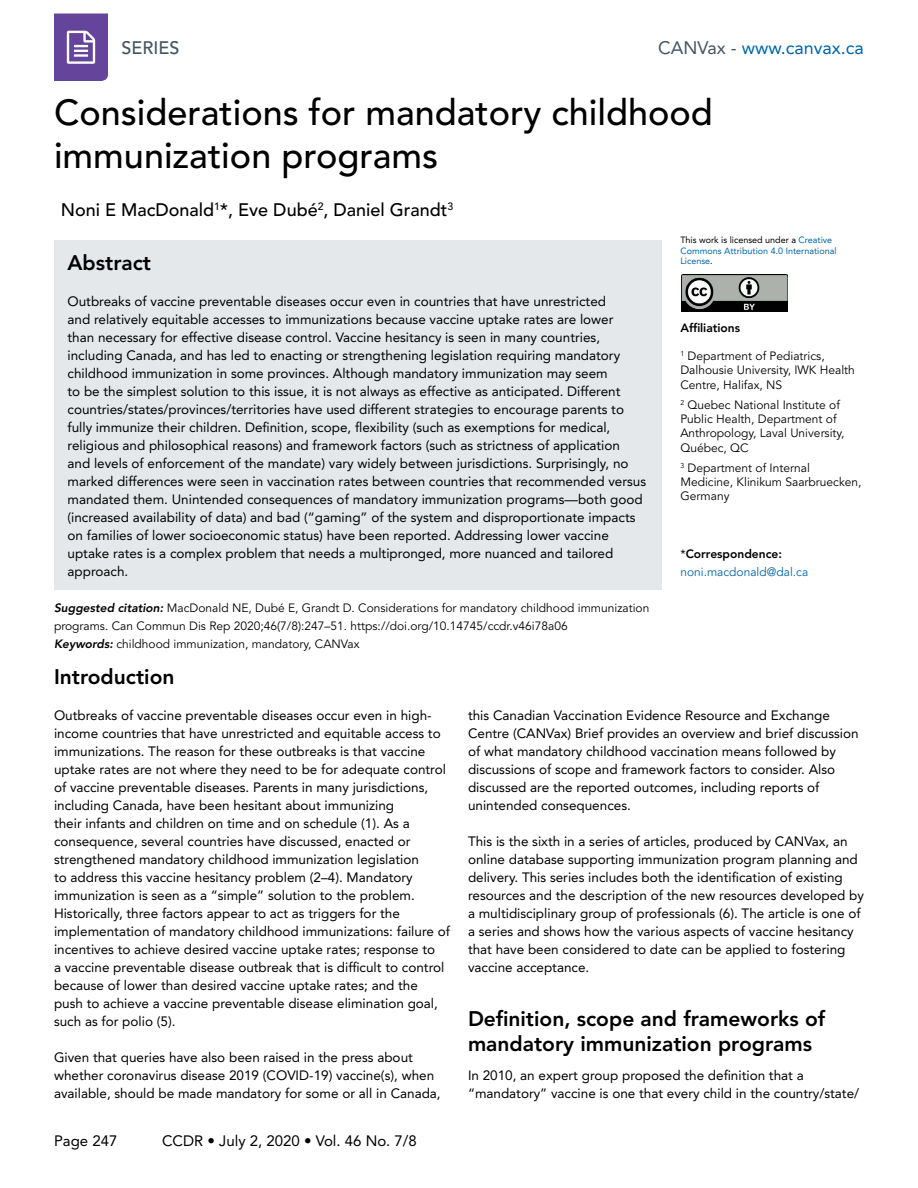
<style>
.page{position:relative;width:918px;height:1188px;background:#fff}
.page>*{position:absolute;margin:0;border:0;box-sizing:border-box;transform-origin:0 0}
.t1{font:500 36px/43.2px "Avenir LT Std";color:#000}
.t2{font:800 21px/25.2px "Avenir LT Std";color:#000}
.t3{font:500 18px "Avenir LT Std";color:#000}
.t4{font:18px "Avenir LT Std";color:#0065a4}
.t5{font:500 18px "Avenir LT Std";color:#455560}
.t6{font:15px "Avenir LT Std";color:#000}
.t7{font:13.5px/18px "Avenir LT Std";color:#000}
.t8{font:12px/14.4px "Avenir LT Std";color:#000}
.t9{font:12px/18px "Avenir LT Std";color:#0065a4}
.t10{font:800 12px "Avenir LT Std";color:#000}
.t11{font:9px/10.5px "Avenir LT Std";color:#0065a4}
.s1{color:#455560}
.s2{color:#000}
.s3{font-weight:800;color:#000}
.s4{font-weight:800;font-style:italic}
</style>
<div class="page">
<svg style="left:54px;top:14px;width:54px;height:67px;background:#7658a6"></svg>
<div style="left:54px;top:240px;width:608px;height:350px;background:#e4e8ea"></div>
<img style="left:682px;top:275px;width:105px;height:37px">
<h3 class="t5" style="left:122px;top:37px;width:60px">SERIES</h3>
<h3 class="t4" style="left:658px;top:37px;width:207px"><span class="s1">CANVax -</span> www.canvax.ca</h3>
<h1 class="t1" style="left:54px;top:92px;width:660px">Considerations for mandatory childhood immunization programs</h1>
<h3 class="t3" style="left:61px;top:199px;width:394px">Noni E MacDonald<sup>1</sup>*, Eve Dubé<sup>2</sup>, Daniel Grandt<sup>3</sup></h3>
<h2 class="t2" style="left:68px;top:250px;width:85px">Abstract</h2>
<p class="t7" style="left:68px;top:292px;width:580px">Outbreaks of vaccine preventable diseases occur even in countries that have unrestricted<br>and relatively equitable accesses to immunizations because vaccine uptake rates are lower<br>than necessary for effective disease control. Vaccine hesitancy is seen in many countries, including Canada, and has led to enacting or strengthening legislation requiring mandatory childhood immunization in some provinces. Although mandatory immunization may seem<br>to be the simplest solution to this issue, it is not always as effective as anticipated. Different countries/states/provinces/territories have used different strategies to encourage parents to fully immunize their children. Definition, scope, flexibility (such as exemptions for medical, religious and philosophical reasons) and framework factors (such as strictness of application and levels of enforcement of the mandate) vary widely between jurisdictions. Surprisingly, no marked differences were seen in vaccination rates between countries that recommended versus mandated them. Unintended consequences of mandatory immunization programs—both good (increased availability of data) and bad (“gaming” of the system and disproportionate impacts on families of lower socioeconomic status) have been reported. Addressing lower vaccine uptake rates is a complex problem that needs a multipronged, more nuanced and tailored approach.</p>
<p class="t11" style="left:680px;top:235px;width:158px"><span class="s2">This work is licensed under a</span> Creative<br>Commons Attribution 4.0 International<br>License<span class="s2">.</span></p>
<p class="t10" style="left:680px;top:321px;width:61px">Affiliations</p>
<p class="t8" style="left:680px;top:349px;width:176px"><sup>1</sup> Department of Pediatrics,<br>Dalhousie University, IWK Health<br>Centre, Halifax, NS</p>
<p class="t8" style="left:680px;top:398px;width:166px"><sup>2</sup> Quebec National Institute of<br>Public Health, Department of<br>Anthropology, Laval University,<br>Québec, QC</p>
<p class="t8" style="left:680px;top:461px;width:183px"><sup>3</sup> Department of Internal<br>Medicine, Klinikum Saarbruecken,<br>Germany</p>
<p class="t9" style="left:680px;top:545px;width:129px"><span class="s2">*</span><span class="s3">Correspondence: </span>noni.macdonald@dal.ca</p>
<p class="t8" style="left:54px;top:599px;width:597px;line-height:18px"><span class="s4">Suggested citation:</span> MacDonald NE, Dubé E, Grandt D. Considerations for mandatory childhood immunization programs. Can Commun Dis Rep 2020;46(7/8):247–51. https://doi.org/10.14745/ccdr.v46i78a06<br><span class="s4">Keywords:</span> childhood immunization, mandatory, CANVax</p>
<h2 class="t2" style="left:54px;top:664px;width:122px">Introduction</h2>
<p class="t7" style="left:54px;top:706px;width:398px">Outbreaks of vaccine preventable diseases occur even in high&shy;income countries that have unrestricted and equitable access to immunizations. The reason for these outbreaks is that vaccine uptake rates are not where they need to be for adequate control of vaccine preventable diseases. Parents in many jurisdictions, including Canada, have been hesitant about immunizing<br>their infants and children on time and on schedule (1). As a consequence, several countries have discussed, enacted or strengthened mandatory childhood immunization legislation<br>to address this vaccine hesitancy problem (2–4). Mandatory immunization is seen as a “simple” solution to the problem.<br>Historically, three factors appear to act as triggers for the implementation of mandatory childhood immunizations: failure of incentives to achieve desired vaccine uptake rates; response to<br>a vaccine preventable disease outbreak that is difficult to control because of lower than desired vaccine uptake rates; and the push to achieve a vaccine preventable disease elimination goal, such as for polio (5).</p>
<p class="t7" style="left:54px;top:1048px;width:388px">Given that queries have also been raised in the press about whether coronavirus disease 2019 (COVID-19) vaccine(s), when available, should be made mandatory for some or all in Canada,</p>
<p class="t6" style="left:54px;top:1133px;width:65px">Page 247</p>
<p class="t6" style="left:162px;top:1133px;width:256px">CCDR • July 2, 2020 • Vol. 46 No. 7/8</p>
<p class="t7" style="left:468px;top:706px;width:392px">this Canadian Vaccination Evidence Resource and Exchange Centre (CANVax) Brief provides an overview and brief discussion of what mandatory childhood vaccination means followed by discussions of scope and framework factors to consider. Also discussed are the reported outcomes, including reports of unintended consequences.</p>
<p class="t7" style="left:468px;top:832px;width:398px">This is the sixth in a series of articles, produced by CANVax, an online database supporting immunization program planning and delivery. This series includes both the identification of existing resources and the description of the new resources developed by a multidisciplinary group of professionals (6). The article is one of a series and shows how the various aspects of vaccine hesitancy that have been considered to date can be applied to fostering vaccine acceptance.</p>
<h2 class="t2" style="left:468px;top:1006px;width:359px">Definition, scope and frameworks of mandatory immunization programs</h2>
<p class="t7" style="left:468px;top:1066px;width:393px">In 2010, an expert group proposed the definition that a “mandatory” vaccine is one that every child in the country/state/</p>
</div>
